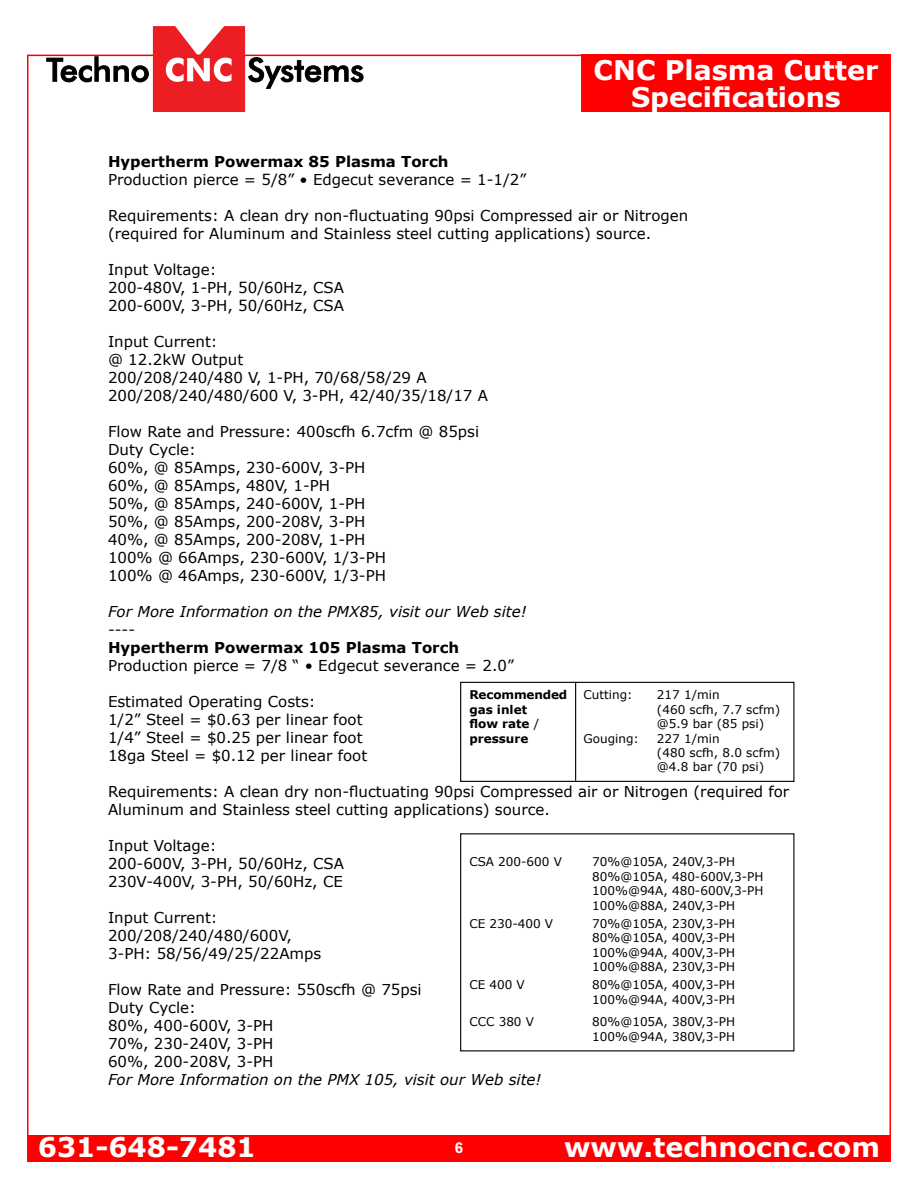
<style>
.page{position:relative;width:918px;height:1188px;background:#fff}
.page>*{position:absolute;margin:0;border:0;box-sizing:border-box;transform-origin:0 0}
.t1{font:700 27px/27px "Verdana";color:#fff;text-align:center}
.t2{font:15px/18px "Verdana";color:#000}
.t3{font:italic 15px "Verdana";color:#000}
.t4{font:700 15px "Verdana";color:#000}
.t5{font:700 15px "Arial";color:#fff}
.t6{font:12px/14.4px "Verdana";color:#000}
.t7{font:700 12px/14.4px "Verdana";color:#000}
.s1{font-weight:400}
</style>
<div class="page">
<div style="left:27px;top:1135px;width:864px;height:27px;background:#f00"></div>
<svg style="left:46px;top:26px;width:317px;height:86px"></svg>
<div style="left:581px;top:54px;width:310px;height:58px;background:#f00"></div>
<div style="left:460px;top:682px;width:334px;height:100px;border:1px solid #000"></div>
<hr style="left:575px;top:682px;width:1px;height:99px;background:#000">
<h1 class="t1" style="left:594px;top:56px;width:286px">CNC Plasma Cutter<br>Specifications</h1>
<p class="t4" style="left:108px;top:151px;width:342px">Hypertherm Powermax 85 Plasma Torch</p>
<p class="t2" style="left:108px;top:171px;width:420px">Production pierce = 5/8” • Edgecut severance = 1-1/2”</p>
<p class="t2" style="left:108px;top:207px;width:582px">Requirements: A clean dry non-fluctuating 90psi Compressed air or Nitrogen (required for Aluminum and Stainless steel cutting applications) source.</p>
<p class="t2" style="left:108px;top:261px;width:237px">Input Voltage:<br>200-480V, 1-PH, 50/60Hz, CSA<br>200-600V, 3-PH, 50/60Hz, CSA</p>
<p class="t2" style="left:108px;top:333px;width:382px">Input Current:<br>@ 12.2kW Output<br>200/208/240/480 V, 1-PH, 70/68/58/29 A<br>200/208/240/480/600 V, 3-PH, 42/40/35/18/17 A</p>
<p class="t2" style="left:108px;top:423px;width:373px">Flow Rate and Pressure: 400scfh 6.7cfm @ 85psi<br>Duty Cycle:<br>60%, @ 85Amps, 230-600V, 3-PH<br>60%, @ 85Amps, 480V, 1-PH<br>50%, @ 85Amps, 240-600V, 1-PH<br>50%, @ 85Amps, 200-208V, 3-PH<br>40%, @ 85Amps, 200-208V, 1-PH<br>100% @ 66Amps, 230-600V, 1/3-PH<br>100% @ 46Amps, 230-600V, 1/3-PH</p>
<p class="t3" style="left:108px;top:602px;width:420px">For More Information on the PMX85, visit our Web site!</p>
<p class="t2" style="left:108px;top:621px;width:29px">----</p>
<p class="t4" style="left:108px;top:637px;width:353px">Hypertherm Powermax 105 Plasma Torch</p>
<p class="t2" style="left:108px;top:657px;width:407px">Production pierce = 7/8 “ • Edgecut severance = 2.0”</p>
<p class="t2" style="left:108px;top:693px;width:261px">Estimated Operating Costs:<br>1/2” Steel = $0.63 per linear foot<br>1/4” Steel = $0.25 per linear foot<br>18ga Steel = $0.12 per linear foot</p>
<p class="t2" style="left:108px;top:783px;width:683px">Requirements: A clean dry non-fluctuating 90psi Compressed air or Nitrogen (required for<br>Aluminum and Stainless steel cutting applications) source.</p>
<p class="t2" style="left:108px;top:837px;width:237px">Input Voltage:<br>200-600V, 3-PH, 50/60Hz, CSA<br>230V-400V, 3-PH, 50/60Hz, CE</p>
<p class="t2" style="left:108px;top:909px;width:215px">Input Current:<br>200/208/240/480/600V,<br>3-PH: 58/56/49/25/22Amps</p>
<p class="t2" style="left:108px;top:981px;width:315px">Flow Rate and Pressure: 550scfh @ 75psi<br>Duty Cycle:<br>80%, 400-600V, 3-PH<br>70%, 230-240V, 3-PH<br>60%, 200-208V, 3-PH</p>
<p class="t3" style="left:108px;top:1070px;width:435px">For More Information on the PMX 105, visit our Web site!</p>
<p class="t7" style="left:469px;top:688px;width:99px">Recommended gas inlet<br>flow rate <span class="s1">/ </span>pressure</p>
<p class="t6" style="left:584px;top:688px;width:51px">Cutting:</p>
<p class="t6" style="left:657px;top:688px;width:125px">217 1/min<br>(460 scfh, 7.7 scfm) @5.9 bar (85 psi)</p>
<p class="t6" style="left:584px;top:731px;width:57px">Gouging:</p>
<p class="t6" style="left:657px;top:731px;width:125px">227 1/min<br>(480 scfh, 8.0 scfm) @4.8 bar (70 psi)</p>
<p class="t6" style="left:469px;top:855px;width:94px">CSA 200-600 V</p>
<p class="t6" style="left:592px;top:855px;width:173px">70%@105A, 240V,3-PH<br>80%@105A, 480-600V,3-PH<br>100%@94A, 480-600V,3-PH<br>100%@88A, 240V,3-PH</p>
<p class="t6" style="left:469px;top:916px;width:85px">CE 230-400 V</p>
<p class="t6" style="left:592px;top:916px;width:144px;text-align:justify">70%@105A, 230V,3-PH 80%@105A, 400V,3-PH 100%@94A, 400V,3-PH 100%@88A, 230V,3-PH</p>
<p class="t6" style="left:469px;top:978px;width:57px">CE 400 V</p>
<p class="t6" style="left:592px;top:978px;width:144px">80%@105A, 400V,3-PH<br>100%@94A, 400V,3-PH</p>
<p class="t6" style="left:469px;top:1014px;width:66px">CCC 380 V</p>
<p class="t6" style="left:592px;top:1014px;width:144px">80%@105A, 380V,3-PH<br>100%@94A, 380V,3-PH</p>
<h1 class="t1" style="left:38px;top:1133px;width:219px">631-648-7481</h1>
<h1 class="t1" style="left:564px;top:1133px;width:317px">www.technocnc.com</h1>
<p class="t5" style="left:455px;top:1138px;width:10px">6</p>
</div>
